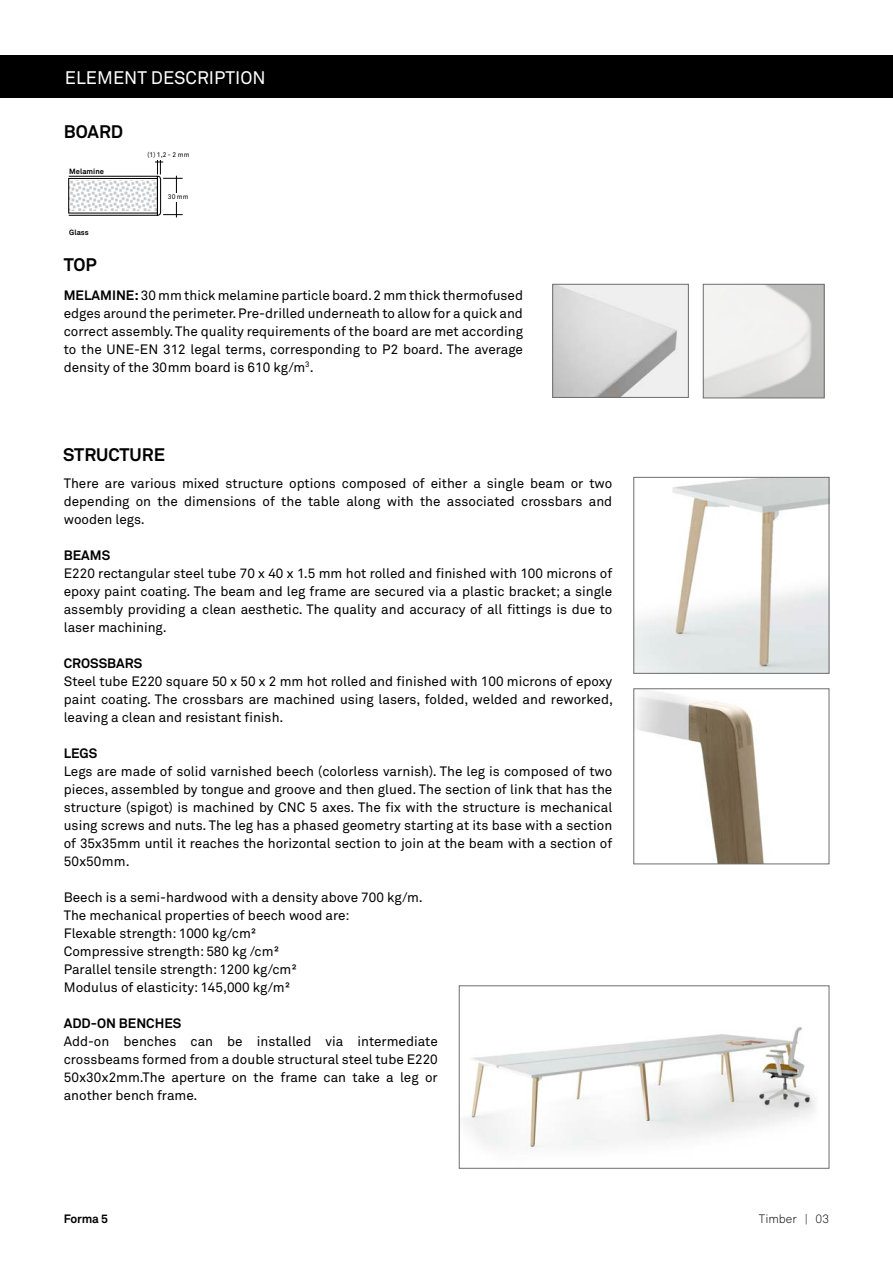
<style>
.page{position:relative;width:893px;height:1263px;background:#fff}
.page>*{position:absolute;margin:0;border:0;box-sizing:border-box;transform-origin:0 0}
.t1{font:18px "Akkurat";color:#fff}
.t2{font:700 18px "Akkurat";color:#000}
.t3{font:13.5px/18px "Akkurat";color:#000;text-align:justify}
.t4{font:700 13.5px "Akkurat";color:#000}
.t5{font:300 12px "Akkurat";color:#000}
.t6{font:700 12px "Akkurat";letter-spacing:-.02em;color:#000}
.t7{font:700 7.5px "Akkurat";color:#000}
.t8{font:6.75px "Akkurat";color:#000}
.s1{font-weight:700}
</style>
<div class="page">
<img style="left:554px;top:286px;width:132px;height:110px">
<div style="left:552px;top:284px;width:136px;height:114px;border:1px solid #6d6d71"></div>
<img style="left:636px;top:479px;width:191px;height:192px">
<div style="left:634px;top:477px;width:195px;height:196px;border:1px solid #6d6d71"></div>
<img style="left:466px;top:1027px;width:349px;height:123px">
<div style="left:0;top:55px;width:893px;height:43px;background:#000"></div>
<hr style="left:176px;top:176px;width:1px;height:41px;background:#000">
<img style="left:70px;top:180px;width:85px;height:31px">
<div style="left:68px;top:178px;width:90px;height:36px;border:1px solid #000"></div>
<svg style="left:155px;top:160px;width:28px;height:56px"></svg>
<div style="left:68px;top:176px;width:90px;height:40px;border:1px solid #000"></div>
<img style="left:705px;top:286px;width:117px;height:110px">
<div style="left:703px;top:284px;width:121px;height:114px;border:1px solid #6d6d71"></div>
<img style="left:636px;top:691px;width:128px;height:171px">
<div style="left:634px;top:688px;width:195px;height:176px;border:1px solid #6d6d71"></div>
<h1 class="t1" style="left:65px;top:66px;width:202px">ELEMENT DESCRIPTION</h1>
<h1 class="t2" style="left:64px;top:120px;width:61px">BOARD</h1>
<p class="t7" style="left:69px;top:167px;width:36px">Melamine</p>
<p class="t7" style="left:69px;top:228px;width:21px">Glass</p>
<h1 class="t2" style="left:64px;top:253px;width:34px">TOP</h1>
<p class="t8" style="left:148px;top:151px;width:44px">(1) 1,2 - 2 mm</p>
<p class="t8" style="left:168px;top:193px;width:22px">30 mm</p>
<p class="t3" style="left:64px;top:286px;width:461px"><span class="s1">MELAMINE:</span> 30 mm thick melamine particle board. 2 mm thick thermofused edges around the perimeter. Pre-drilled underneath to allow for a quick and correct assembly. The quality requirements of the board are met according to the UNE-EN 312 legal terms, corresponding to P2 board. The average density of the 30mm board is 610 kg/m<sup>3</sup>.</p>
<h1 class="t2" style="left:63px;top:443px;width:103px">STRUCTURE</h1>
<p class="t3" style="left:64px;top:474px;width:550px">There are various mixed structure options composed of either a single beam or two depending on the dimensions of the table along with the associated crossbars and wooden legs.</p>
<p class="t4" style="left:64px;top:547px;width:48px">BEAMS</p>
<p class="t3" style="left:64px;top:564px;width:550px">E220 rectangular steel tube 70 x 40 x 1.5 mm hot rolled and finished with 100 microns of epoxy paint coating. The beam and leg frame are secured via a plastic bracket; a single assembly providing a clean aesthetic. The quality and accuracy of all fittings is due to laser machining.</p>
<p class="t4" style="left:64px;top:655px;width:80px">CROSSBARS</p>
<p class="t3" style="left:64px;top:672px;width:551px">Steel tube E220 square 50 x 50 x 2 mm hot rolled and finished with 100 microns of epoxy paint coating. The crossbars are machined using lasers, folded, welded and reworked, leaving a clean and resistant finish.</p>
<p class="t4" style="left:64px;top:745px;width:35px">LEGS</p>
<p class="t3" style="left:64px;top:762px;width:550px">Legs are made of solid varnished beech (colorless varnish). The leg is composed of two pieces, assembled by tongue and groove and then glued. The section of link that has the structure (spigot) is machined by CNC 5 axes. The fix with the structure is mechanical using screws and nuts. The leg has a phased geometry starting at its base with a section of 35x35mm until it reaches the horizontal section to join at the beam with a section of 50x50mm.</p>
<p class="t3" style="left:64px;top:888px;width:361px;text-align:left">Beech is a semi-hardwood with a density above 700 kg/m.<br>The mechanical properties of beech wood are:<br>Flexable strength: 1000 kg/cm²<br>Compressive strength: 580 kg /cm²<br>Parallel tensile strength: 1200 kg/cm²<br>Modulus of elasticity: 145,000 kg/m²</p>
<p class="t4" style="left:64px;top:1015px;width:119px">ADD-ON BENCHES</p>
<p class="t3" style="left:64px;top:1032px;width:375px">Add-on benches can be installed via intermediate crossbeams formed from a double structural steel tube E220<br>50x30x2mm.The aperture on the frame can take a leg or another bench frame.</p>
<p class="t6" style="left:64px;top:1211px;width:46px">Forma 5</p>
<p class="t5" style="left:759px;top:1211px;width:72px">Timber | 03</p>
</div>
